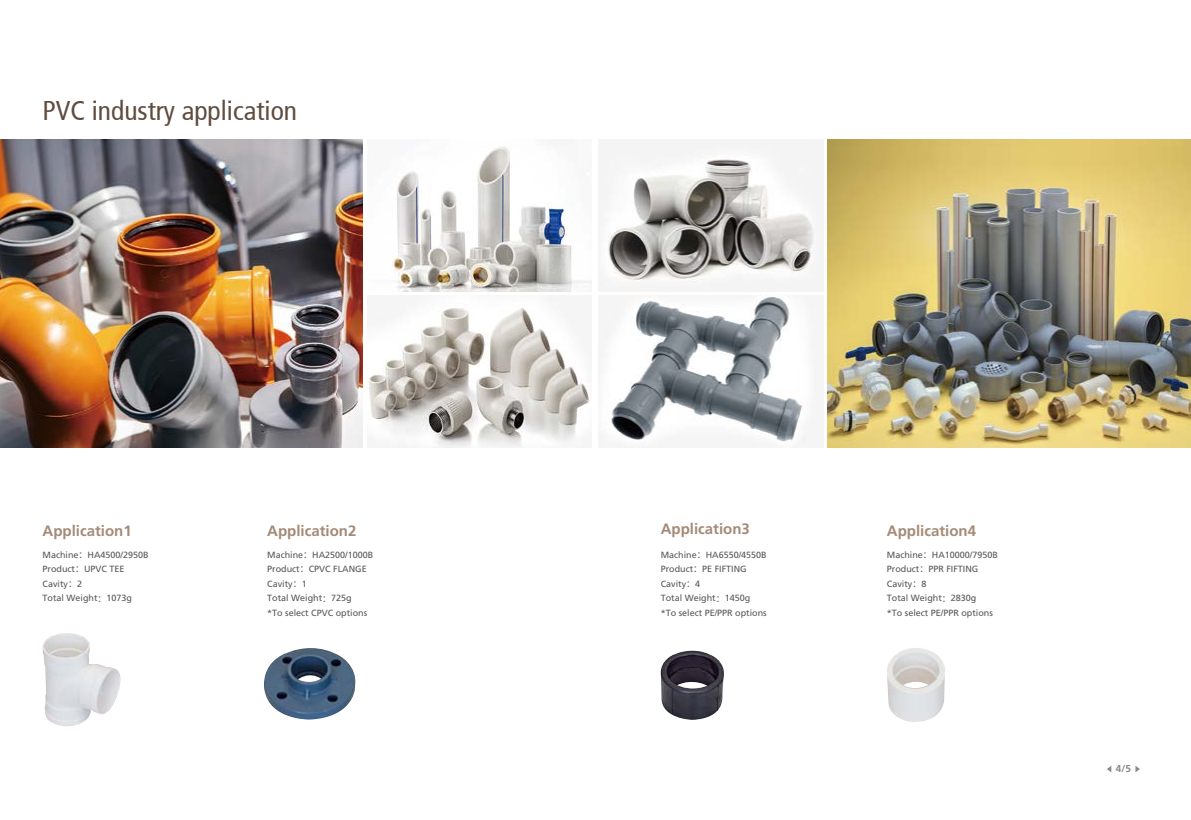
<style>
.page{position:relative;width:1191px;height:820px;background:#fff}
.page>*{position:absolute;margin:0;border:0;box-sizing:border-box;transform-origin:0 0}
.t1{font:condensed 27px "Frutiger";color:#604c3f}
.t2{font:700 15px "Frutiger";color:#a48b78}
.t3{font:700 10px "Frutiger";color:#898989}
.t4{font:9px/14.6px "Frutiger";color:#595757}
.s1{font-family:"Source Han Sans CN"}
</style>
<div class="page">
<img style="left:827px;top:139px;width:364px;height:308px">
<img style="left:383px;top:139px;width:209px;height:152px">
<img style="left:599px;top:139px;width:224px;height:152px">
<img style="left:367px;top:308px;width:223px;height:139px">
<img style="left:599px;top:295px;width:215px;height:151px">
<img style="left:0;top:139px;width:363px;height:308px">
<svg style="left:1107px;top:766px;width:4px;height:6px"></svg>
<svg style="left:1135px;top:766px;width:5px;height:6px"></svg>
<img style="left:42px;top:633px;width:78px;height:93px">
<img style="left:264px;top:648px;width:92px;height:71px">
<img style="left:660px;top:650px;width:64px;height:69px">
<img style="left:887px;top:648px;width:58px;height:73px">
<h1 class="t1" style="left:43px;top:95px;width:256px">PVC industry application</h1>
<h2 class="t2" style="left:43px;top:522px;width:91px">Application1</h2>
<h2 class="t2" style="left:267px;top:522px;width:91px">Application2</h2>
<h2 class="t2" style="left:660px;top:519px;width:91px">Application3</h2>
<h2 class="t2" style="left:887px;top:522px;width:91px">Application4</h2>
<p class="t4" style="left:43px;top:547px;width:108px">Machine<span class="s1">：</span>HA4500/2950B<br>Product<span class="s1">：</span>UPVC TEE<br>Cavity<span class="s1">：</span>2<br>Total Weight<span class="s1">：</span>1073g</p>
<p class="t4" style="left:267px;top:547px;width:108px">Machine<span class="s1">：</span>HA2500/1000B<br>Product<span class="s1">：</span>CPVC FLANGE<br>Cavity<span class="s1">：</span>1<br>Total Weight<span class="s1">：</span>725g<br>*To select CPVC options</p>
<p class="t4" style="left:660px;top:547px;width:108px">Machine<span class="s1">：</span>HA6550/4550B<br>Product<span class="s1">：</span>PE FIFTING<br>Cavity<span class="s1">：</span>4<br>Total Weight<span class="s1">：</span>1450g *To select PE/PPR options</p>
<p class="t4" style="left:887px;top:547px;width:113px">Machine<span class="s1">：</span>HA10000/7950B<br>Product<span class="s1">：</span>PPR FIFTING<br>Cavity<span class="s1">：</span>8<br>Total Weight<span class="s1">：</span>2830g<br>*To select PE/PPR options</p>
<p class="t3" style="left:1115px;top:762px;width:17px">4/5</p>
</div>
